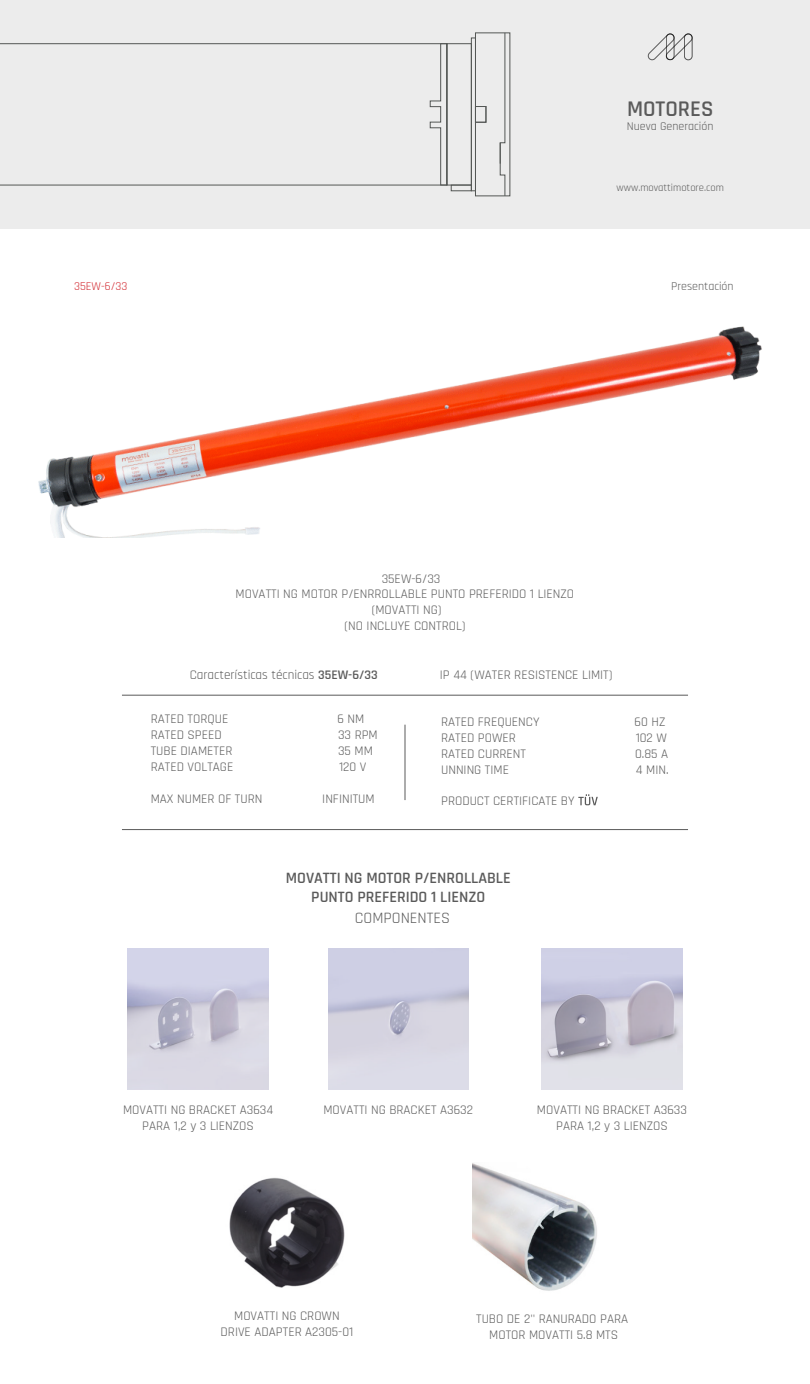
<style>
.page{position:relative;width:810px;height:1384px;background:#fff}
.page>*{position:absolute;margin:0;border:0;box-sizing:border-box;transform-origin:0 0}
.t1{font:600 22.58px "Rajdhani";color:#5a5a5a}
.t2{font:600 15.98px/19.1px "Rajdhani";color:#5a5a5a;text-align:center}
.t3{font:15.98px "Rajdhani";color:#5a5a5a}
.t4{font:13.2px/15.8px "Rajdhani";color:#5a5a5a;text-align:center}
.t5{font:12px "Rajdhani";color:#5a5a5a}
.t6{font:12px "Rajdhani";color:#d2282f}
.t7{font:10.65px "Rajdhani";color:#5a5a5a}
.s1{font-weight:600}
</style>
<div class="page">
<div style="left:0;top:0;width:810px;height:229px;background:#ececec"></div>
<svg style="left:647px;top:33px;width:46px;height:27px"></svg>
<div style="left:666px;top:34px;width:8px;height:26px;border:1px solid #5a5a5a;border-radius:4px"></div>
<hr style="left:122px;top:695px;width:566px;height:1px;background:#5a5a5a">
<hr style="left:122px;top:829px;width:566px;height:1px;background:#5a5a5a">
<hr style="left:405px;top:724px;width:1px;height:76px;background:#5a5a5a">
<div style="left:475px;top:32px;width:35px;height:164px;border:1px solid #545755"></div>
<div style="left:475px;top:106px;width:11px;height:17px;border:1px solid #545755"></div>
<div style="left:451px;top:185px;width:21px;height:6px;border:1px solid #545755"></div>
<div style="left:471px;top:38px;width:5px;height:153px;border:1px solid #545755"></div>
<div style="left:447px;top:43px;width:25px;height:142px;border:1px solid #545755"></div>
<div style="left:0;top:43px;width:447px;height:142px;border:1px solid #545755"></div>
<svg style="left:429px;top:43px;width:19px;height:143px"></svg>
<svg style="left:499px;top:32px;width:7px;height:165px"></svg>
<svg style="left:578px;top:794px;width:20px;height:11px"></svg>
<img style="left:38px;top:326px;width:724px;height:211px">
<img style="left:128px;top:948px;width:140px;height:140px">
<img style="left:328px;top:948px;width:140px;height:140px">
<img style="left:542px;top:948px;width:140px;height:140px">
<img style="left:229px;top:1177px;width:116px;height:111px">
<img style="left:472px;top:1163px;width:125px;height:128px">
<h1 class="t1" style="left:627px;top:95px;width:88px">MOTORES</h1>
<p class="t5" style="left:627px;top:119px;width:88px">Nueva Generación</p>
<p class="t7" style="left:617px;top:182px;width:109px">www.movattimotore.com</p>
<p class="t6" style="left:74px;top:280px;width:55px">35EW-6/33</p>
<p class="t5" style="left:671px;top:280px;width:64px">Presentación</p>
<p class="t4" style="left:382px;top:570px;width:60px">35EW-6/33</p>
<p class="t4" style="left:236px;top:586px;width:340px">MOVATTI NG MOTOR P/ENRROLLABLE PUNTO PREFERIDO 1 LIENZO</p>
<p class="t4" style="left:372px;top:602px;width:71px">(MOVATTI NG)</p>
<p class="t4" style="left:344px;top:618px;width:123px">(NO INCLUYE CONTROL)</p>
<p class="t4" style="left:190px;top:666px;width:190px">Características técnicas <span class="s1">35EW-6/33</span></p>
<p class="t4" style="left:440px;top:666px;width:174px">IP 44 (WATER RESISTENCE LIMIT)</p>
<p class="t4" style="left:151px;top:711px;width:79px">RATED TORQUE</p>
<p class="t4" style="left:338px;top:711px;width:28px">6 NM</p>
<p class="t4" style="left:151px;top:727px;width:73px">RATED SPEED</p>
<p class="t4" style="left:338px;top:727px;width:41px">33 RPM</p>
<p class="t4" style="left:151px;top:743px;width:83px">TUBE DIAMETER</p>
<p class="t4" style="left:338px;top:743px;width:36px">35 MM</p>
<p class="t4" style="left:151px;top:759px;width:84px">RATED VOLTAGE</p>
<p class="t4" style="left:339px;top:759px;width:29px">120 V</p>
<p class="t4" style="left:151px;top:790px;width:113px">MAX NUMER OF TURN</p>
<p class="t4" style="left:322px;top:790px;width:54px">INFINITUM</p>
<p class="t4" style="left:441px;top:714px;width:100px">RATED FREQUENCY</p>
<p class="t4" style="left:635px;top:714px;width:32px">60 HZ</p>
<p class="t4" style="left:441px;top:730px;width:76px">RATED POWER</p>
<p class="t4" style="left:636px;top:730px;width:33px">102 W</p>
<p class="t4" style="left:441px;top:746px;width:86px">RATED CURRENT</p>
<p class="t4" style="left:635px;top:746px;width:35px">0.85 A</p>
<p class="t4" style="left:441px;top:761px;width:69px">UNNING TIME</p>
<p class="t4" style="left:636px;top:761px;width:34px">4 MIN.</p>
<p class="t4" style="left:441px;top:793px;width:135px">PRODUCT CERTIFICATE BY</p>
<p class="t2" style="left:286px;top:868px;width:226px">MOVATTI NG MOTOR P/ENROLLABLE<br>PUNTO PREFERIDO 1 LIENZO</p>
<p class="t3" style="left:355px;top:908px;width:97px">COMPONENTES</p>
<p class="t4" style="left:123px;top:1102px;width:152px">MOVATTI NG BRACKET A3634<br>PARA 1,2 y 3 LIENZOS</p>
<p class="t4" style="left:323px;top:1102px;width:151px">MOVATTI NG BRACKET A3632</p>
<p class="t4" style="left:537px;top:1102px;width:152px">MOVATTI NG BRACKET A3633<br>PARA 1,2 y 3 LIENZOS</p>
<p class="t4" style="left:221px;top:1308px;width:134px">MOVATTI NG CROWN<br>DRIVE ADAPTER A2305-01</p>
<p class="t4" style="left:476px;top:1310px;width:153px">TUBO DE 2'' RANURADO PARA</p>
<p class="t4" style="left:489px;top:1326px;width:130px">MOTOR MOVATTI 5.8 MTS</p>
</div>
